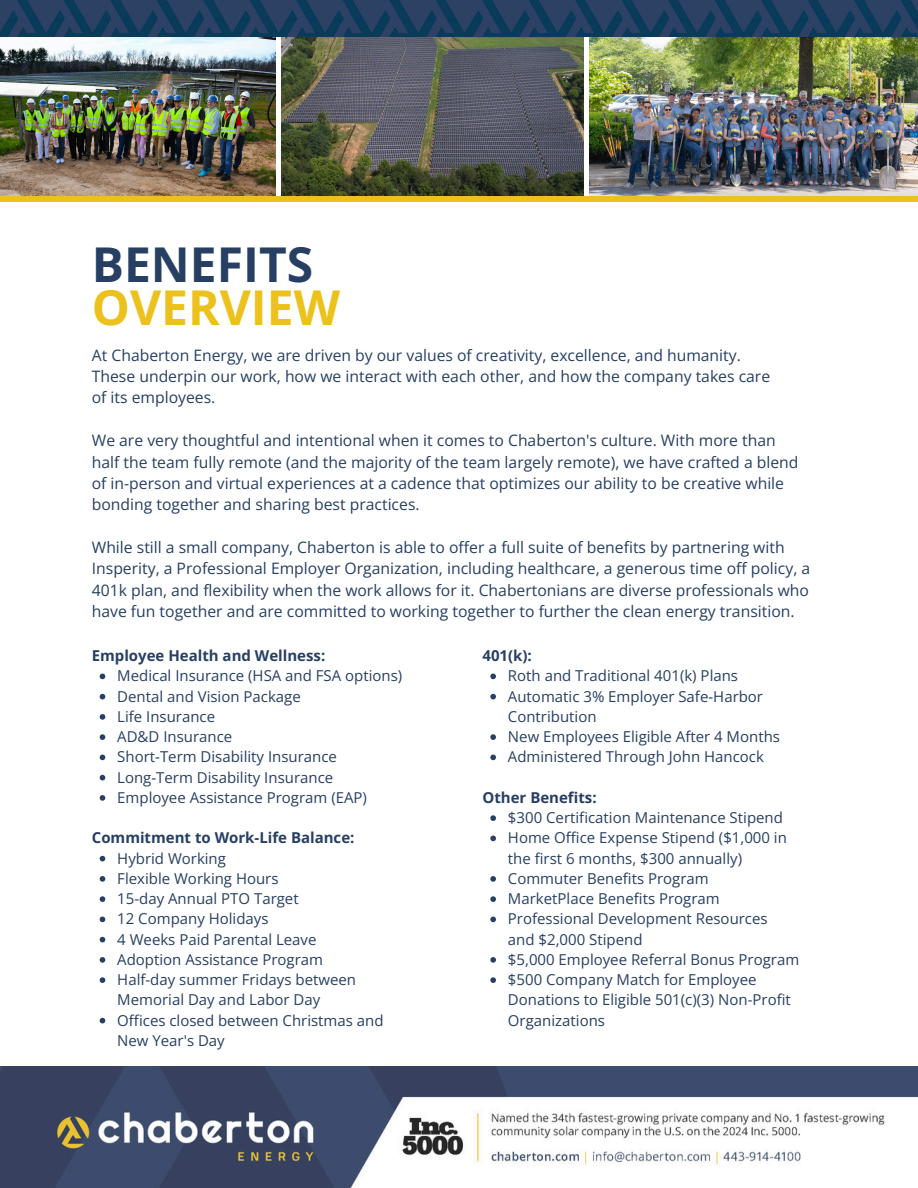
<style>
.page{position:relative;width:918px;height:1188px;background:#fff}
.page>*{position:absolute;margin:0;border:0;box-sizing:border-box;transform-origin:0 0}
.t1{font:700 48px "Open Sans";color:#273f63}
.t2{font:700 48px "Open Sans";color:#ecc11b}
.t3{font:15.75px/21.3px "Open Sans";color:#273f63}
.t4{font:15px/20.2px "Open Sans";color:#273f63}
.t5{font:700 15px "Open Sans";color:#273f63}
.s1{font-family:"Noto Sans"}
</style>
<div class="page">
<img style="left:0;top:1067px;width:918px;height:121px">
<img style="left:282px;top:37px;width:301px;height:159px">
<img style="left:0;top:37px;width:276px;height:159px">
<img style="left:589px;top:37px;width:329px;height:159px">
<div style="left:0;top:196px;width:918px;height:6px;background:#ecc11b"></div>
<img style="left:0;top:0;width:918px;height:37px">
<svg style="left:100px;top:674px;width:5px;height:5px"></svg>
<svg style="left:100px;top:694px;width:5px;height:5px"></svg>
<svg style="left:100px;top:714px;width:5px;height:6px"></svg>
<svg style="left:100px;top:734px;width:5px;height:6px"></svg>
<svg style="left:100px;top:755px;width:5px;height:5px"></svg>
<svg style="left:100px;top:775px;width:5px;height:5px"></svg>
<svg style="left:100px;top:795px;width:5px;height:6px"></svg>
<svg style="left:100px;top:856px;width:5px;height:5px"></svg>
<svg style="left:100px;top:876px;width:5px;height:6px"></svg>
<svg style="left:100px;top:896px;width:5px;height:6px"></svg>
<svg style="left:100px;top:917px;width:5px;height:5px"></svg>
<svg style="left:100px;top:937px;width:5px;height:5px"></svg>
<svg style="left:100px;top:957px;width:5px;height:6px"></svg>
<svg style="left:100px;top:977px;width:5px;height:6px"></svg>
<svg style="left:100px;top:1018px;width:5px;height:5px"></svg>
<svg style="left:490px;top:674px;width:6px;height:5px"></svg>
<svg style="left:490px;top:694px;width:6px;height:5px"></svg>
<svg style="left:490px;top:734px;width:6px;height:6px"></svg>
<svg style="left:490px;top:755px;width:6px;height:5px"></svg>
<svg style="left:490px;top:815px;width:6px;height:6px"></svg>
<svg style="left:490px;top:836px;width:6px;height:5px"></svg>
<svg style="left:490px;top:876px;width:6px;height:6px"></svg>
<svg style="left:490px;top:896px;width:6px;height:6px"></svg>
<svg style="left:490px;top:917px;width:6px;height:5px"></svg>
<svg style="left:490px;top:957px;width:6px;height:6px"></svg>
<svg style="left:490px;top:977px;width:6px;height:6px"></svg>
<p class="t1" style="left:92px;top:230px;width:223px">BENEFITS</p>
<p class="t2" style="left:92px;top:274px;width:250px">OVERVIEW</p>
<h1 class="t3" style="left:92px;top:344px;width:680px">At Chaberton Energy, we are driven by our values of creativity, excellence, and humanity.<br>These underpin our work, how we interact with each other, and how the company takes care of its employees.</h1>
<p class="t3" style="left:92px;top:429px;width:708px">We are very thoughtful and intentional when it comes to Chaberton's culture. With more than half the team fully remote (and the majority of the team largely remote), we have crafted a blend of in-person and virtual experiences at a cadence that optimizes our ability to be creative while bonding together and sharing best practices.</p>
<p class="t3" style="left:92px;top:536px;width:720px">While still a small company, Chaberton is able to offer a full suite of benefits by partnering with Insperity, a Professional Employer Organization, including healthcare, a generous time off policy, a 401k plan, and flexibility when the work allows for it. Chabertonians are diverse professionals who have fun together and are committed to working together to further the clean energy transition.</p>
<p class="t5" style="left:92px;top:645px;width:235px">Employee Health and Wellness:</p>
<h2 class="t4" style="left:117px;top:666px;width:287px">Medical Insurance (HSA and FSA options)</h2>
<p class="t4" style="left:117px;top:686px;width:185px">Dental and Vision Package</p>
<p class="t4" style="left:117px;top:706px;width:99px">Life Insurance</p>
<p class="t4" style="left:117px;top:726px;width:117px">AD&amp;D Insurance</p>
<p class="t4" style="left:117px;top:747px;width:221px">Short<span class="s1">‐</span>Term Disability Insurance</p>
<p class="t4" style="left:117px;top:767px;width:217px">Long<span class="s1">‐</span>Term Disability Insurance</p>
<p class="t4" style="left:117px;top:787px;width:251px">Employee Assistance Program (EAP)</p>
<p class="t5" style="left:92px;top:827px;width:264px">Commitment to Work-Life Balance:</p>
<h2 class="t4" style="left:117px;top:848px;width:110px">Hybrid Working</h2>
<p class="t4" style="left:117px;top:868px;width:163px">Flexible Working Hours</p>
<p class="t4" style="left:117px;top:888px;width:183px">15-day Annual PTO Target</p>
<p class="t4" style="left:117px;top:909px;width:153px">12 Company Holidays</p>
<p class="t4" style="left:117px;top:929px;width:201px">4 Weeks Paid Parental Leave</p>
<p class="t4" style="left:117px;top:949px;width:207px">Adoption Assistance Program</p>
<p class="t4" style="left:117px;top:969px;width:240px">Half-day summer Fridays between<br>Memorial Day and Labor Day</p>
<p class="t4" style="left:117px;top:1010px;width:268px">Offices closed between Christmas and<br>New Year's Day</p>
<h2 class="t5" style="left:482px;top:645px;width:51px">401(k):</h2>
<p class="t4" style="left:508px;top:666px;width:232px">Roth and Traditional 401(k) Plans</p>
<p class="t4" style="left:508px;top:686px;width:257px">Automatic 3% Employer Safe<span class="s1">‐</span>Harbor<br>Contribution</p>
<p class="t4" style="left:508px;top:726px;width:274px">New Employees Eligible After 4 Months</p>
<p class="t4" style="left:508px;top:747px;width:258px">Administered Through John Hancock</p>
<h2 class="t5" style="left:482px;top:787px;width:116px">Other Benefits:</h2>
<p class="t4" style="left:508px;top:807px;width:276px">$300 Certification Maintenance Stipend</p>
<p class="t4" style="left:508px;top:828px;width:280px">Home Office Expense Stipend ($1,000 in the first 6 months, $300 annually)</p>
<p class="t4" style="left:508px;top:868px;width:202px">Commuter Benefits Program</p>
<p class="t4" style="left:508px;top:888px;width:213px">MarketPlace Benefits Program</p>
<p class="t4" style="left:508px;top:909px;width:261px">Professional Development Resources and $2,000 Stipend</p>
<p class="t4" style="left:508px;top:949px;width:293px">$5,000 Employee Referral Bonus Program</p>
<p class="t4" style="left:508px;top:969px;width:284px">$500 Company Match for Employee<br>Donations to Eligible 501(c)(3) Non-Profit<br>Organizations</p>
</div>
